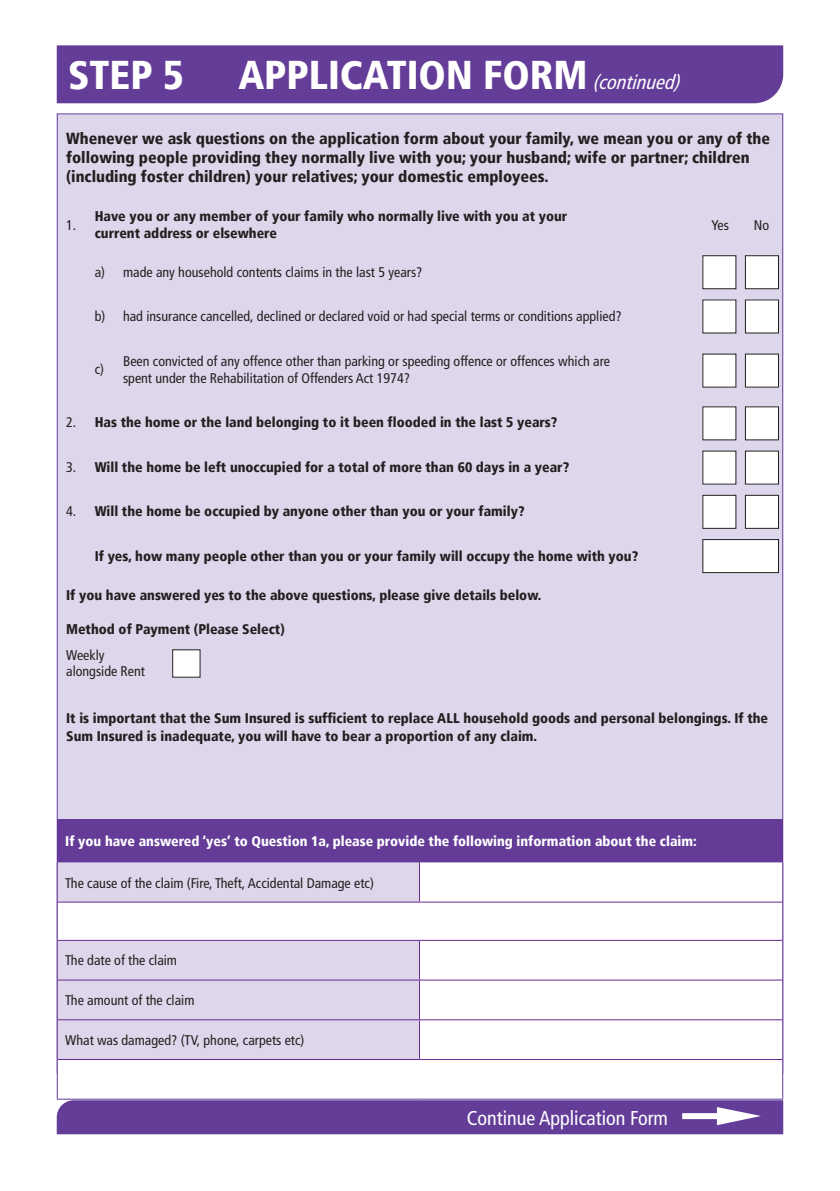
<style>
.page{position:relative;width:840px;height:1191px;background:#fff}
.page>*{position:absolute;margin:0;border:0;box-sizing:border-box;transform-origin:0 0}
.t1{font:900 condensed 40px "Frutiger LT";color:#fff}
.t2{font:condensed 20px "Frutiger LT";color:#fff}
.t3{font:900 condensed 16px/19.2px "Frutiger LT";color:#231f20}
.t4{font:900 condensed 14px/18px "Frutiger LT";color:#231f20}
.t5{font:condensed 14px "Frutiger LT";color:#231f20}
.t6{font:900 condensed 14px "Frutiger LT";color:#fff}
.s1{font-weight:400;font-style:italic;font-size:20px}
</style>
<div class="page">
<div style="left:57px;top:113px;width:725px;height:960px;background:#ded6ea;border:1px solid #643b97"></div>
<div style="left:57px;top:45px;width:725px;height:58px;background:#643d98"></div>
<div style="left:702px;top:256px;width:33px;height:33px;background:#fff"></div>
<div style="left:702px;top:255px;width:34px;height:34px;border:1px solid #231f20"></div>
<div style="left:702px;top:539px;width:76px;height:33px;background:#fff"></div>
<div style="left:702px;top:539px;width:76px;height:34px;border:1px solid #231f20"></div>
<div style="left:745px;top:256px;width:33px;height:33px;background:#fff"></div>
<div style="left:744px;top:255px;width:34px;height:34px;border:1px solid #231f20"></div>
<div style="left:172px;top:650px;width:28px;height:27px;background:#fff"></div>
<div style="left:57px;top:1100px;width:725px;height:34px;background:#643d98"></div>
<div style="left:702px;top:300px;width:33px;height:33px;background:#fff"></div>
<div style="left:745px;top:300px;width:33px;height:33px;background:#fff"></div>
<div style="left:702px;top:354px;width:33px;height:33px;background:#fff"></div>
<div style="left:745px;top:354px;width:33px;height:33px;background:#fff"></div>
<div style="left:702px;top:407px;width:33px;height:33px;background:#fff"></div>
<div style="left:745px;top:407px;width:33px;height:33px;background:#fff"></div>
<div style="left:702px;top:451px;width:33px;height:33px;background:#fff"></div>
<div style="left:745px;top:451px;width:33px;height:33px;background:#fff"></div>
<div style="left:702px;top:495px;width:33px;height:33px;background:#fff"></div>
<div style="left:702px;top:495px;width:34px;height:34px;border:1px solid #231f20"></div>
<div style="left:745px;top:495px;width:33px;height:33px;background:#fff"></div>
<div style="left:744px;top:495px;width:34px;height:34px;border:1px solid #231f20"></div>
<div style="left:57px;top:818px;width:725px;height:44px;background:#643b97"></div>
<svg style="left:58px;top:862px;width:723px;height:211px;fill:#fff"></svg>
<hr style="left:419px;top:862px;width:1px;height:39px;background:#6e2a8e">
<hr style="left:58px;top:901px;width:361px;height:1px;background:#6e2a8e">
<hr style="left:419px;top:901px;width:362px;height:1px;background:#6e2a8e">
<hr style="left:58px;top:940px;width:361px;height:1px;background:#6e2a8e">
<hr style="left:419px;top:940px;width:362px;height:1px;background:#6e2a8e">
<hr style="left:419px;top:941px;width:1px;height:38px;background:#6e2a8e">
<hr style="left:58px;top:979px;width:361px;height:1px;background:#6e2a8e">
<hr style="left:419px;top:979px;width:362px;height:1px;background:#6e2a8e">
<hr style="left:419px;top:980px;width:1px;height:39px;background:#6e2a8e">
<hr style="left:58px;top:1019px;width:361px;height:1px;background:#6e2a8e">
<hr style="left:419px;top:1019px;width:362px;height:1px;background:#6e2a8e">
<hr style="left:419px;top:1020px;width:1px;height:39px;background:#6e2a8e">
<hr style="left:58px;top:1059px;width:361px;height:1px;background:#6e2a8e">
<hr style="left:419px;top:1059px;width:362px;height:1px;background:#6e2a8e">
<hr style="left:57px;top:862px;width:1px;height:40px;background:#643b97">
<hr style="left:781px;top:862px;width:1px;height:40px;background:#643b97">
<hr style="left:57px;top:902px;width:1px;height:38px;background:#643b97">
<hr style="left:781px;top:902px;width:1px;height:38px;background:#643b97">
<hr style="left:57px;top:940px;width:1px;height:40px;background:#643b97">
<hr style="left:781px;top:940px;width:1px;height:40px;background:#643b97">
<hr style="left:57px;top:980px;width:1px;height:39px;background:#643b97">
<hr style="left:781px;top:980px;width:1px;height:39px;background:#643b97">
<hr style="left:57px;top:1019px;width:1px;height:40px;background:#643b97">
<hr style="left:781px;top:1019px;width:1px;height:40px;background:#643b97">
<hr style="left:57px;top:1059px;width:1px;height:39px;background:#643b97">
<hr style="left:781px;top:1059px;width:1px;height:39px;background:#643b97">
<hr style="left:57px;top:1098px;width:362px;height:1px;background:#643b97">
<hr style="left:419px;top:1098px;width:363px;height:1px;background:#643b97">
<p class="t1" style="left:68px;top:51px;width:117px">STEP 5</p>
<p class="t1" style="left:238px;top:51px;width:448px">APPLICATION FORM <span class="s1">(continued)</span></p>
<p class="t3" style="left:66px;top:129px;width:705px">Whenever we ask questions on the application form about your family, we mean you or any of the following people providing they normally live with you; your husband; wife or partner; children (including foster children) your relatives; your domestic employees.</p>
<p class="t5" style="left:66px;top:216px;width:12px">1.</p>
<p class="t4" style="left:95px;top:207px;width:474px">Have you or any member of your family who normally live with you at your</p>
<p class="t4" style="left:95px;top:224px;width:184px">current address or elsewhere</p>
<p class="t5" style="left:711px;top:216px;width:19px">Yes</p>
<p class="t5" style="left:753px;top:216px;width:17px">No</p>
<p class="t5" style="left:95px;top:264px;width:12px">a)</p>
<p class="t5" style="left:123px;top:264px;width:301px">made any household contents claims in the last 5 years?</p>
<p class="t5" style="left:95px;top:308px;width:12px">b)</p>
<p class="t5" style="left:123px;top:308px;width:500px">had insurance cancelled, declined or declared void or had special terms or conditions applied?</p>
<p class="t5" style="left:95px;top:361px;width:11px">c)</p>
<p class="t5" style="left:123px;top:353px;width:488px">Been convicted of any offence other than parking or speeding offence or offences which are</p>
<p class="t5" style="left:123px;top:370px;width:288px">spent under the Rehabilitation of Offenders Act 1974?</p>
<p class="t5" style="left:66px;top:414px;width:12px">2.</p>
<p class="t4" style="left:95px;top:413px;width:464px">Has the home or the land belonging to it been flooded in the last 5 years?</p>
<p class="t5" style="left:66px;top:459px;width:12px">3.</p>
<p class="t4" style="left:95px;top:458px;width:475px">Will the home be left unoccupied for a total of more than 60 days in a year?</p>
<p class="t5" style="left:66px;top:503px;width:12px">4.</p>
<p class="t4" style="left:95px;top:502px;width:431px">Will the home be occupied by anyone other than you or your family?</p>
<p class="t4" style="left:95px;top:547px;width:544px">If yes, how many people other than you or your family will occupy the home with you?</p>
<p class="t4" style="left:66px;top:586px;width:476px">If you have answered yes to the above questions, please give details below.</p>
<p class="t4" style="left:66px;top:620px;width:220px">Method of Payment (Please Select)</p>
<p class="t5" style="left:66px;top:646px;width:40px">Weekly</p>
<p class="t5" style="left:66px;top:663px;width:80px">alongside Rent</p>
<p class="t4" style="left:66px;top:708px;width:703px">It is important that the Sum Insured is sufficient to replace ALL household goods and personal belongings. If the<br>Sum Insured is inadequate, you will have to bear a proportion of any claim.</p>
<p class="t6" style="left:65px;top:832px;width:632px">If you have answered ‘yes’ to Question 1a, please provide the following information about the claim:</p>
<p class="t5" style="left:65px;top:874px;width:310px">The cause of the claim (Fire, Theft, Accidental Damage etc)</p>
<p class="t5" style="left:65px;top:952px;width:113px">The date of the claim</p>
<p class="t5" style="left:65px;top:992px;width:131px">The amount of the claim</p>
<p class="t5" style="left:65px;top:1031px;width:240px">What was damaged? (TV, phone, carpets etc)</p>
<p class="t2" style="left:466px;top:1106px;width:203px">Continue Application Form</p>
</div>
